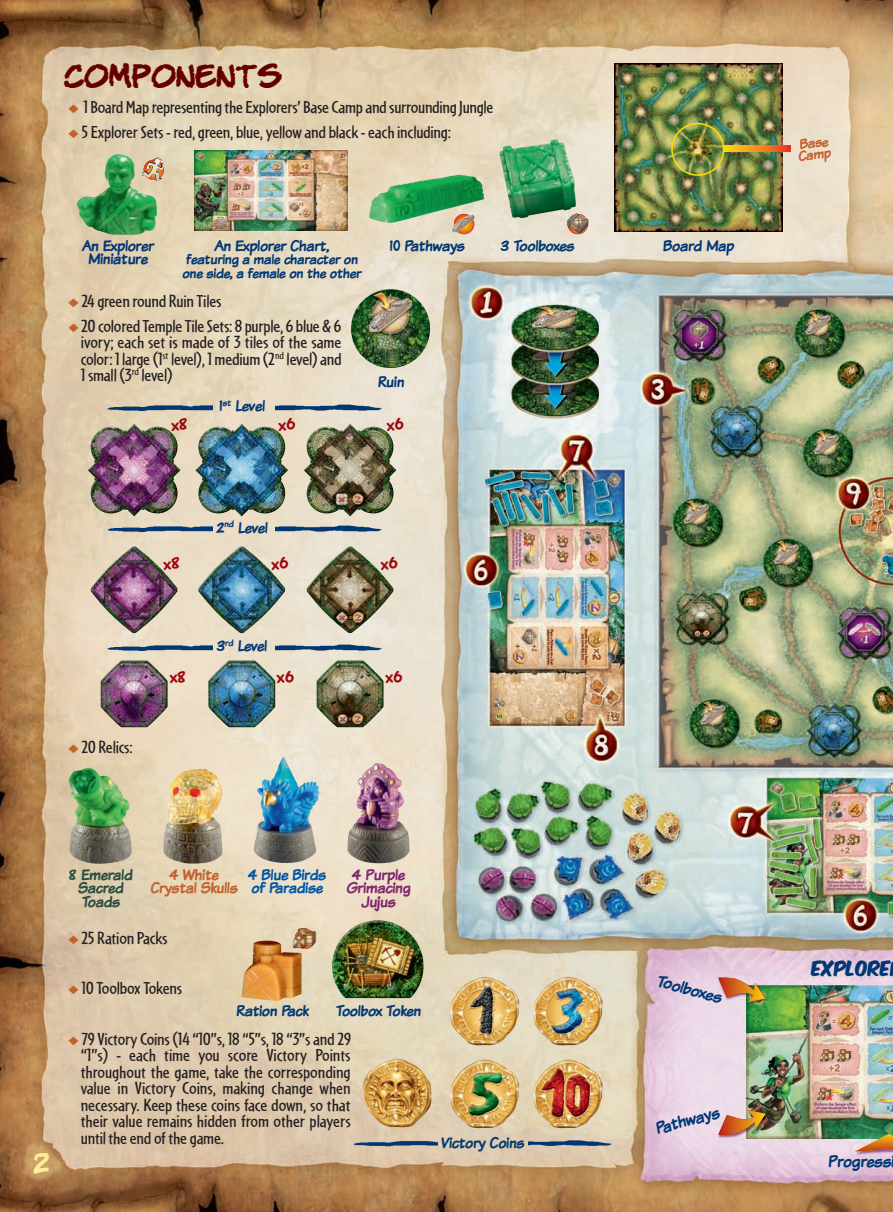
<style>
.page{position:relative;width:893px;height:1212px;background:#fff}
.page>*{position:absolute;margin:0;border:0;box-sizing:border-box;transform-origin:0 0}
.t1{font:30px "Komika Parch";color:#600;scale:1.15 1}
.t2{font:25.5px "Komika Parch";color:#ffec96}
.t3{font:18px/16.5px "Cafeteria";letter-spacing:-.015em;color:#231f20;text-align:justify;scale:1.15 1}
.t4{font:700 18px "Komika Text";letter-spacing:-.015em;color:#013874}
.t5{font:18px "Komika Axis";letter-spacing:-.02em;color:#013874}
.t6{font:700 16.5px/13.5px "Komika Text";letter-spacing:-.015em;color:#013874;text-align:center}
.t7{font:700 16.5px/13.5px "Komika Text";letter-spacing:-.015em;color:#7e286d;text-align:center}
.t8{font:700 16.5px/13.5px "Komika Text";letter-spacing:-.015em;color:#0155a5}
.t9{font:700 16.5px/13.5px "Komika Text";letter-spacing:-.015em;color:#28503d;text-align:center}
.t10{font:700 16.5px/13.5px "Komika Text";letter-spacing:-.015em;color:#c2602e;text-align:center}
.t11{font:700 15px/13.5px "Komika Text";letter-spacing:-.015em;color:#013874}
.t12{font:700 15px/12px "Komika Text";color:#c2602e}
.s1{color:#c2602e}
</style>
<div class="page">
<img style="left:0;top:0;width:893px;height:1212px">
<img style="left:714px;top:972px;width:179px;height:187px">
<svg style="left:718px;top:977px;width:47px;height:25px"></svg>
<svg style="left:718px;top:1110px;width:48px;height:25px"></svg>
<img style="left:77px;top:154px;width:80px;height:81px">
<img style="left:242px;top:940px;width:60px;height:61px">
<img style="left:332px;top:920px;width:92px;height:78px">
<img style="left:534px;top:1059px;width:69px;height:69px">
<img style="left:534px;top:977px;width:69px;height:68px">
<img style="left:450px;top:1059px;width:69px;height:69px">
<img style="left:450px;top:977px;width:69px;height:68px">
<img style="left:363px;top:1058px;width:69px;height:69px">
<img style="left:68px;top:768px;width:64px;height:95px">
<img style="left:163px;top:769px;width:60px;height:94px">
<img style="left:254px;top:758px;width:66px;height:105px">
<img style="left:347px;top:763px;width:63px;height:100px">
<img style="left:351px;top:289px;width:79px;height:79px;border-radius:39px">
<img style="left:369px;top:175px;width:116px;height:48px">
<img style="left:499px;top:139px;width:77px;height:79px">
<img style="left:615px;top:64px;width:167px;height:167px">
<img style="left:195px;top:150px;width:153px;height:81px">
<img style="left:671px;top:123px;width:53px;height:53px">
<svg style="left:724px;top:145px;width:67px;height:7px"></svg>
<img style="left:102px;top:401px;width:110px;height:13px">
<img style="left:275px;top:401px;width:112px;height:13px">
<img style="left:91px;top:546px;width:86px;height:87px">
<img style="left:198px;top:546px;width:87px;height:87px">
<img style="left:307px;top:546px;width:86px;height:87px">
<img style="left:102px;top:523px;width:110px;height:12px">
<img style="left:275px;top:523px;width:112px;height:12px">
<img style="left:100px;top:660px;width:68px;height:68px">
<img style="left:208px;top:660px;width:68px;height:68px">
<img style="left:316px;top:660px;width:68px;height:68px">
<img style="left:102px;top:641px;width:110px;height:13px">
<img style="left:275px;top:641px;width:112px;height:13px">
<img style="left:88px;top:424px;width:92px;height:92px">
<img style="left:195px;top:424px;width:93px;height:92px">
<img style="left:304px;top:424px;width:92px;height:92px">
<img style="left:348px;top:1137px;width:89px;height:13px">
<img style="left:528px;top:1137px;width:89px;height:13px">
<img style="left:142px;top:158px;width:22px;height:23px">
<div style="left:295px;top:928px;width:20px;height:21px;background:#dc5329;border-radius:10px"></div>
<img style="left:293px;top:928px;width:23px;height:20px">
<svg style="left:454px;top:214px;width:20px;height:20px"></svg>
<img style="left:452px;top:214px;width:23px;height:18px">
<img style="left:567px;top:213px;width:22px;height:21px">
<svg style="left:855px;top:1134px;width:38px;height:17px"></svg>
<svg style="left:163px;top:557px;width:17px;height:13px"></svg>
<svg style="left:271px;top:556px;width:18px;height:14px"></svg>
<svg style="left:380px;top:556px;width:18px;height:14px"></svg>
<svg style="left:170px;top:670px;width:16px;height:13px"></svg>
<svg style="left:277px;top:670px;width:17px;height:13px"></svg>
<svg style="left:385px;top:670px;width:18px;height:13px"></svg>
<svg style="left:171px;top:418px;width:17px;height:13px"></svg>
<svg style="left:278px;top:417px;width:18px;height:14px"></svg>
<svg style="left:387px;top:417px;width:17px;height:14px"></svg>
<h1 class="t1" style="left:64px;top:60px;width:191px">COMPONENTS</h1>
<p class="t3" style="left:68px;top:101px;width:371px"><span class="s1">◆</span> 1 Board Map representing the Explorers’ Base Camp and surrounding Jungle</p>
<p class="t3" style="left:68px;top:126px;width:335px"><span class="s1">◆</span> 5 Explorer Sets - red, green, blue, yellow and black - each including:</p>
<p class="t6" style="left:82px;top:240px;width:73px">An Explorer<br>Miniature</p>
<p class="t6" style="left:214px;top:240px;width:116px">An Explorer Chart,</p>
<p class="t11" style="left:182px;top:254px;width:180px">featuring a male character on one side, a female on the other</p>
<p class="t3" style="left:68px;top:294px;width:135px"><span class="s1">◆</span> 24 green round Ruin Tiles</p>
<p class="t3" style="left:81px;top:319px;width:228px;text-indent:-13px"><span class="s1">◆</span> 20 colored Temple Tile Sets: 8 purple, 6 blue &amp; 6 ivory; each set is made of 3 tiles of the same color: 1 large (1<sup>st</sup> level), 1 medium (2<sup>nd</sup> level) and 1 small (3<sup>rd</sup> level)</p>
<p class="t6" style="left:219px;top:401px;width:47px">1<sup>st</sup> Level</p>
<p class="t6" style="left:389px;top:240px;width:77px">10 Pathways</p>
<p class="t6" style="left:501px;top:240px;width:75px">3 Toolboxes</p>
<p class="t6" style="left:663px;top:240px;width:73px">Board Map</p>
<p class="t6" style="left:377px;top:377px;width:28px">Ruin</p>
<p class="t3" style="left:68px;top:740px;width:58px"><span class="s1">◆</span> 20 Relics:</p>
<p class="t6" style="left:216px;top:522px;width:52px">2<sup>nd</sup> Level</p>
<p class="t6" style="left:217px;top:641px;width:52px">3<sup>rd</sup> Level</p>
<h2 class="t2" style="left:33px;top:1150px;width:17px">2</h2>
<p class="t9" style="left:69px;top:869px;width:65px">8 Emerald<br>Sacred<br>Toads</p>
<p class="t10" style="left:150px;top:869px;width:89px">4 White<br>Crystal Skulls</p>
<p class="t8" style="left:248px;top:869px;width:80px">4 Blue Birds of Paradise</p>
<p class="t7" style="left:346px;top:869px;width:66px">4 Purple<br>Grimacing<br>Jujus</p>
<p class="t3" style="left:68px;top:931px;width:88px"><span class="s1">◆</span> 25 Ration Packs</p>
<p class="t3" style="left:68px;top:981px;width:101px"><span class="s1">◆</span> 10 Toolbox Tokens</p>
<p class="t3" style="left:81px;top:1032px;width:237px;text-indent:-13px"><span class="s1">◆</span> 79 Victory Coins (14 “10”s, 18 “5”s, 18 “3”s and 29 “1”s) - each time you score Victory Points throughout the game, take the corresponding value in Victory Coins, making change when necessary. Keep these coins face down, so that their value remains hidden from other players until the end of the game.</p>
<p class="t6" style="left:335px;top:1006px;width:87px">Toolbox Token</p>
<p class="t6" style="left:236px;top:1006px;width:74px">Ration Pack</p>
<p class="t6" style="left:441px;top:1138px;width:85px">Victory Coins</p>
<p class="t4" style="left:659px;top:974px;width:68px;rotate:15deg">Toolboxes</p>
<p class="t4" style="left:654px;top:1122px;width:67px;rotate:-15deg">Pathways</p>
<p class="t12" style="left:797px;top:139px;width:34px;rotate:-5deg">Base<br>Camp</p>
<p class="t5" style="left:812px;top:959px;width:81px">EXPLORE</p>
<p class="t4" style="left:828px;top:1155px;width:65px">Progress</p>
</div>
